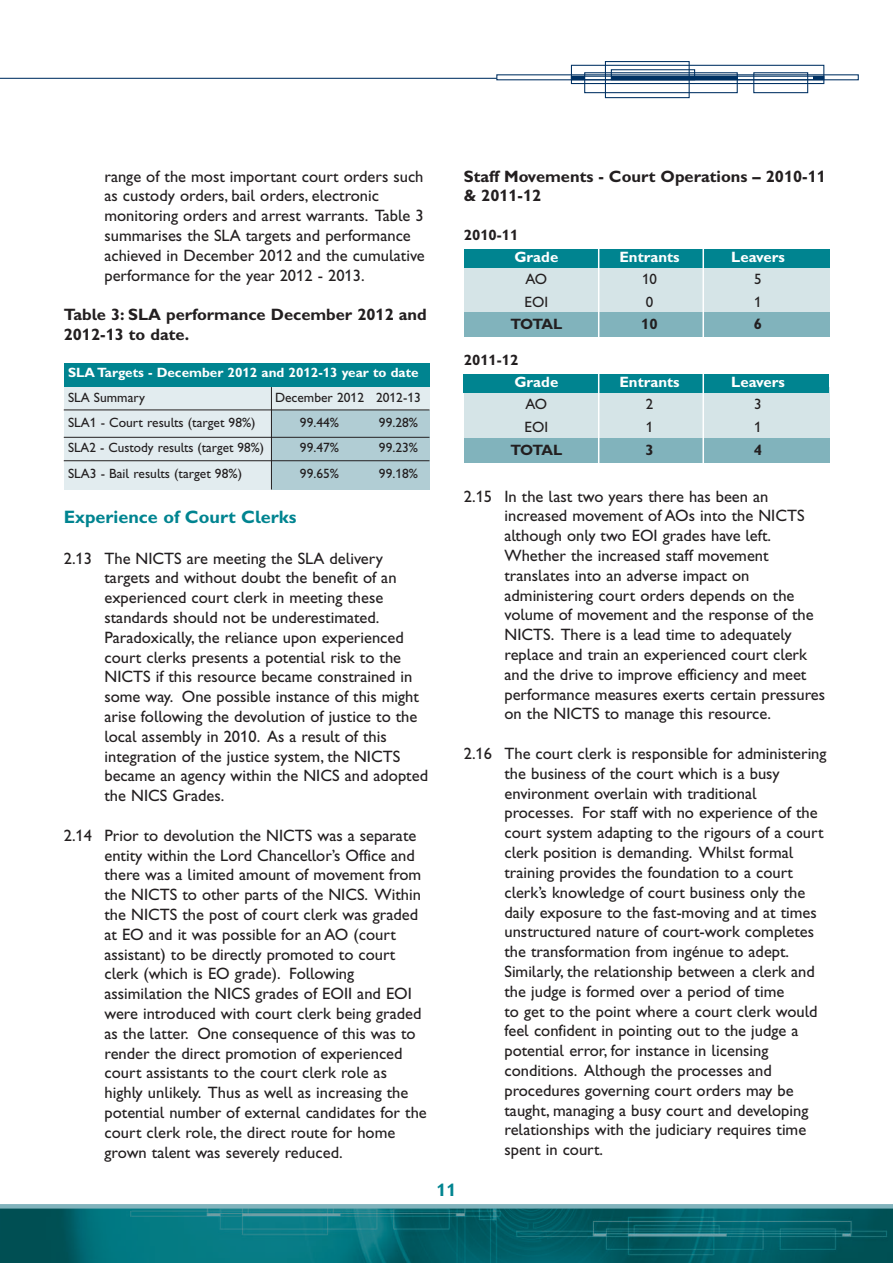
<style>
.page{position:relative;width:893px;height:1263px;background:#fff}
.page>*{position:absolute;margin:0;border:0;box-sizing:border-box;transform-origin:0 0}
.t1{font:18px "Gill Sans Hta Bold Plain";color:#008490}
.t2{font:16.5px/19.8px "Gill Sans Hta";color:#231f20}
.t3{font:16.5px/19.8px "Gill Sans Hta Bold Plain";color:#231f20}
.t4{font:15px "Gill Sans Hta Bold Plain";color:#fff}
.t5{font:15px "Gill Sans Hta Bold Plain";color:#231f20}
.t6{font:15px "Gill Sans Hta";color:#231f20}
.t7{font:13.5px "Gill Sans Hta";color:#231f20}
.t8{font:13.5px "Gill Sans Hta Bold Plain";color:#fff}
</style>
<div class="page">
<div style="left:464px;top:387px;width:365px;height:75px;background:#d5e4e7"></div>
<div style="left:464px;top:266px;width:365px;height:71px;background:#d5e4e7"></div>
<div style="left:464px;top:249px;width:365px;height:19px;background:#008490"></div>
<div style="left:464px;top:313px;width:365px;height:24px;background:#81b3bc"></div>
<div style="left:464px;top:438px;width:365px;height:24px;background:#81b3bc"></div>
<div style="left:464px;top:374px;width:365px;height:18px;background:#008490"></div>
<div style="left:64px;top:380px;width:365px;height:109px;background:#e2ecef"></div>
<div style="left:64px;top:363px;width:365px;height:24px;background:#008490"></div>
<img style="left:1px;top:1208px;width:892px;height:55px">
<div style="left:605px;top:61px;width:85px;height:37px;border:1px solid #003163"></div>
<div style="left:571px;top:65px;width:253px;height:19px;border:1px solid #003163"></div>
<div style="left:753px;top:72px;width:55px;height:21px;border:1px solid #003163"></div>
<div style="left:584px;top:72px;width:154px;height:21px;border:1px solid #003163"></div>
<div style="left:571px;top:76px;width:253px;height:4px;border:1px solid #003163"></div>
<div style="left:611px;top:69px;width:84px;height:11px;border:1px solid #003163"></div>
<hr style="left:571px;top:76px;width:14px;height:4px;background:#003163">
<hr style="left:611px;top:76px;width:126px;height:4px;background:#003163">
<hr style="left:813px;top:76px;width:11px;height:4px;background:#003163">
<hr style="left:0;top:78px;width:497px;height:1px;background:#003163">
<hr style="left:0;top:1204px;width:893px;height:4px;background:#81b3bc">
<div style="left:271px;top:410px;width:158px;height:79px;background:#b1cdd4"></div>
<hr style="left:64px;top:409px;width:365px;height:1px;background:#231f20">
<hr style="left:64px;top:437px;width:365px;height:1px;background:#231f20">
<hr style="left:64px;top:460px;width:365px;height:1px;background:#231f20">
<hr style="left:271px;top:387px;width:1px;height:102px;background:#231f20">
<hr style="left:598px;top:244px;width:1px;height:226px;background:#fff">
<hr style="left:702px;top:244px;width:2px;height:226px;background:#fff">
<p class="t2" style="left:104px;top:168px;width:322px">range of the most important court orders such as custody orders, bail orders, electronic monitoring orders and arrest warrants. Table 3 summarises the SLA targets and performance achieved in December 2012 and the cumulative performance for the year 2012 - 2013.</p>
<p class="t3" style="left:64px;top:306px;width:365px">Table 3: SLA performance December 2012 and<br>2012-13 to date.</p>
<p class="t8" style="left:68px;top:368px;width:352px">SLA Targets - December 2012 and 2012-13 year to date</p>
<p class="t7" style="left:68px;top:393px;width:79px">SLA Summary</p>
<p class="t7" style="left:275px;top:393px;width:147px">December 2012 2012-13</p>
<p class="t7" style="left:68px;top:418px;width:189px">SLA1 - Court results (target 98%)</p>
<p class="t7" style="left:300px;top:418px;width:41px">99.44%</p>
<p class="t7" style="left:379px;top:418px;width:41px">99.28%</p>
<p class="t7" style="left:68px;top:442px;width:198px">SLA2 - Custody results (target 98%)</p>
<p class="t7" style="left:300px;top:442px;width:41px">99.47%</p>
<p class="t7" style="left:379px;top:442px;width:41px">99.23%</p>
<p class="t7" style="left:68px;top:469px;width:175px">SLA3 - Bail results (target 98%)</p>
<p class="t7" style="left:300px;top:469px;width:41px">99.65%</p>
<p class="t7" style="left:379px;top:469px;width:41px">99.18%</p>
<p class="t1" style="left:64px;top:511px;width:234px">Experience of Court Clerks</p>
<p class="t2" style="left:104px;top:550px;width:325px;text-indent:-41px">2.13 The NICTS are meeting the SLA delivery targets and without doubt the benefit of an experienced court clerk in meeting these standards should not be underestimated.<br>Paradoxically, the reliance upon experienced court clerks presents a potential risk to the NICTS if this resource became constrained in some way. One possible instance of this might arise following the devolution of justice to the local assembly in 2010. As a result of this integration of the justice system, the NICTS became an agency within the NICS and adopted the NICS Grades.</p>
<p class="t2" style="left:104px;top:827px;width:324px;text-indent:-41px">2.14 Prior to devolution the NICTS was a separate entity within the Lord Chancellor’s Office and there was a limited amount of movement from the NICTS to other parts of the NICS. Within the NICTS the post of court clerk was graded at EO and it was possible for an AO (court assistant) to be directly promoted to court clerk (which is EO grade). Following assimilation the NICS grades of EOII and EOI were introduced with court clerk being graded as the latter. One consequence of this was to render the direct promotion of experienced court assistants to the court clerk role as highly unlikely. Thus as well as increasing the potential number of external candidates for the court clerk role, the direct route for home grown talent was severely reduced.</p>
<p class="t1" style="left:437px;top:1184px;width:21px">11</p>
<p class="t3" style="left:464px;top:168px;width:364px">Staff Movements - Court Operations – 2010-11 &amp; 2011-12</p>
<p class="t5" style="left:464px;top:230px;width:56px">2010-11</p>
<p class="t4" style="left:514px;top:252px;width:45px">Grade</p>
<p class="t4" style="left:619px;top:252px;width:62px">Entrants</p>
<p class="t4" style="left:731px;top:252px;width:55px">Leavers</p>
<p class="t6" style="left:525px;top:274px;width:23px">AO</p>
<p class="t6" style="left:642px;top:274px;width:16px">10</p>
<p class="t6" style="left:754px;top:274px;width:9px">5</p>
<p class="t6" style="left:524px;top:296px;width:25px">EOI</p>
<p class="t6" style="left:646px;top:296px;width:9px">0</p>
<p class="t6" style="left:754px;top:296px;width:9px">1</p>
<p class="t5" style="left:510px;top:319px;width:53px">TOTAL</p>
<p class="t5" style="left:641px;top:319px;width:18px">10</p>
<p class="t5" style="left:754px;top:319px;width:10px">6</p>
<p class="t5" style="left:464px;top:355px;width:56px">2011-12</p>
<p class="t4" style="left:514px;top:377px;width:45px">Grade</p>
<p class="t4" style="left:619px;top:377px;width:62px">Entrants</p>
<p class="t4" style="left:731px;top:377px;width:55px">Leavers</p>
<p class="t6" style="left:525px;top:399px;width:23px">AO</p>
<p class="t6" style="left:646px;top:399px;width:9px">2</p>
<p class="t6" style="left:754px;top:399px;width:9px">3</p>
<p class="t6" style="left:524px;top:421px;width:25px">EOI</p>
<p class="t6" style="left:646px;top:421px;width:9px">1</p>
<p class="t6" style="left:754px;top:421px;width:9px">1</p>
<p class="t5" style="left:510px;top:445px;width:53px">TOTAL</p>
<p class="t5" style="left:645px;top:445px;width:10px">3</p>
<p class="t5" style="left:754px;top:445px;width:10px">4</p>
<p class="t2" style="left:504px;top:488px;width:322px;text-indent:-41px">2.15 In the last two years there has been an increased movement of AOs into the NICTS although only two EOI grades have left.<br>Whether the increased staff movement translates into an adverse impact on administering court orders depends on the volume of movement and the response of the NICTS. There is a lead time to adequately replace and train an experienced court clerk and the drive to improve efficiency and meet performance measures exerts certain pressures on the NICTS to manage this resource.</p>
<p class="t2" style="left:504px;top:745px;width:324px;text-indent:-41px">2.16 The court clerk is responsible for administering the business of the court which is a busy environment overlain with traditional processes. For staff with no experience of the court system adapting to the rigours of a court clerk position is demanding. Whilst formal training provides the foundation to a court clerk’s knowledge of court business only the daily exposure to the fast-moving and at times unstructured nature of court-work completes the transformation from ingénue to adept.<br>Similarly, the relationship between a clerk and the judge is formed over a period of time<br>to get to the point where a court clerk would feel confident in pointing out to the judge a potential error, for instance in licensing conditions. Although the processes and procedures governing court orders may be taught, managing a busy court and developing relationships with the judiciary requires time spent in court.</p>
</div>
